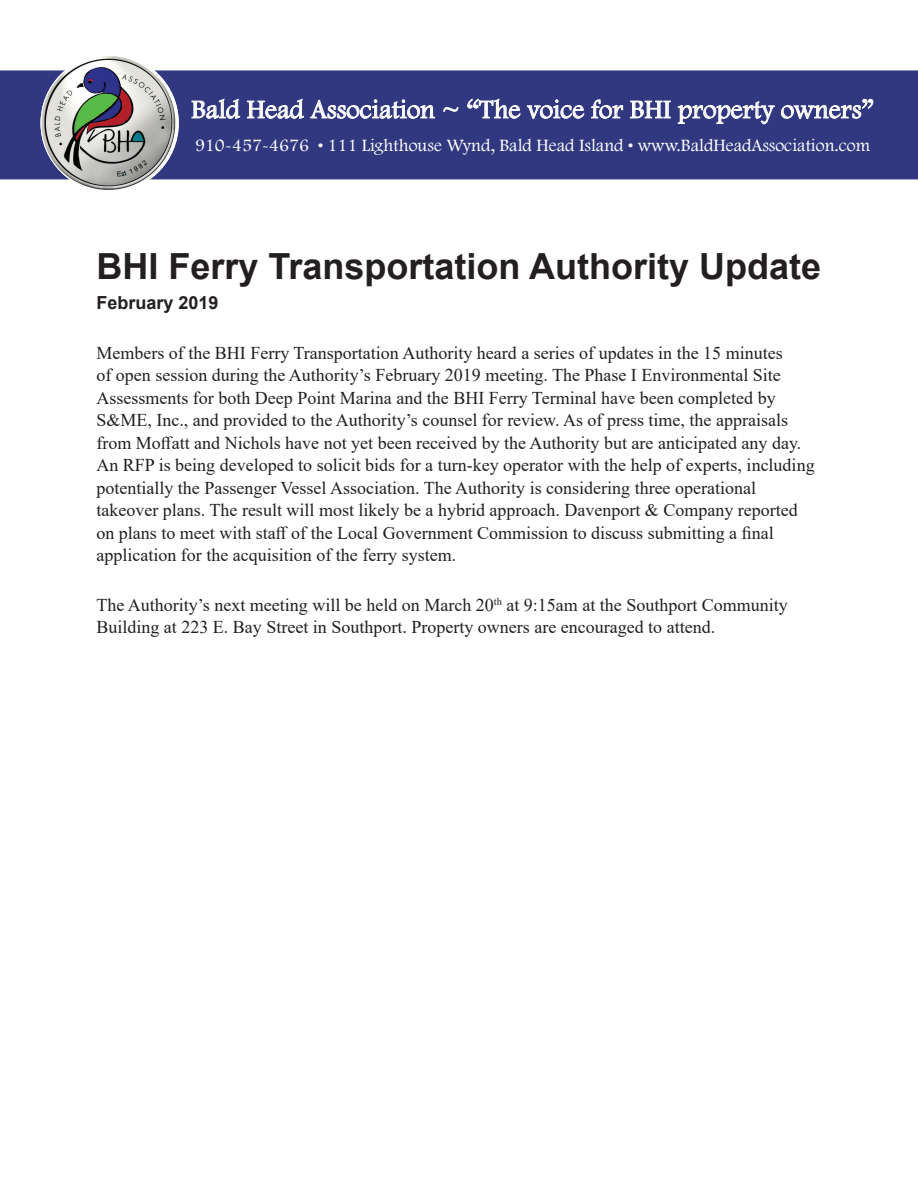
<style>
.page{position:relative;width:918px;height:1188px;background:#fff}
.page>*{position:absolute;margin:0;border:0;box-sizing:border-box;transform-origin:0 0}
.Text{font:700 36px "Arial";color:#231f20}
.t1{font:27px "Footlight MT Light";color:#fff}
.NEW_Text{font:18px/22.5px "Times New Roman";color:#231f20}
.Subhead_1{font:18px/22.5px "Times New Roman";color:#231f20}
.t2{font:18px "Footlight MT Light";color:#fff}
.Text-2{font:700 18px "Arial";color:#231f20}
</style>
<div class="page">
<div style="left:1px;top:71px;width:916px;height:108px;background:#313880"></div>
<div style="left:0;top:70px;width:918px;height:109px;border:2px solid #313880"></div>
<img style="left:40px;top:54px;width:139px;height:138px;border-radius:69px">
<svg style="left:192px;top:99px;width:48px;height:20px"></svg>
<svg style="left:247px;top:99px;width:57px;height:20px"></svg>
<svg style="left:310px;top:100px;width:125px;height:19px"></svg>
<svg style="left:444px;top:107px;width:14px;height:5px"></svg>
<svg style="left:467px;top:99px;width:53px;height:20px"></svg>
<svg style="left:527px;top:100px;width:57px;height:19px"></svg>
<svg style="left:591px;top:100px;width:32px;height:19px"></svg>
<svg style="left:630px;top:101px;width:41px;height:17px"></svg>
<svg style="left:678px;top:101px;width:97px;height:23px"></svg>
<svg style="left:781px;top:99px;width:92px;height:20px"></svg>
<p class="t1" style="left:191px;top:93px;width:684px">Bald Head Association ~ “The voice for BHI property owners”</p>
<p class="t2" style="left:195px;top:134px;width:677px">910-457-4676 • 111 Lighthouse Wynd, Bald Head Island • www.BaldHeadAssociation.com</p>
<p class="Text" style="left:96px;top:241px;width:726px">BHI Ferry Transportation Authority Update</p>
<p class="Text-2" style="left:96px;top:290px;width:124px">February 2019</p>
<p class="NEW_Text" style="left:96px;top:341px;width:720px">Members of the BHI Ferry Transportation Authority heard a series of updates in the 15 minutes<br>of open session during the Authority’s February 2019 meeting. The Phase I Environmental Site Assessments for both Deep Point Marina and the BHI Ferry Terminal have been completed by S&amp;ME, Inc., and provided to the Authority’s counsel for review. As of press time, the appraisals from Moffatt and Nichols have not yet been received by the Authority but are anticipated any day.<br>An RFP is being developed to solicit bids for a turn-key operator with the help of experts, including potentially the Passenger Vessel Association. The Authority is considering three operational takeover plans. The result will most likely be a hybrid approach. Davenport &amp; Company reported on plans to meet with staff of the Local Government Commission to discuss submitting a final application for the acquisition of the ferry system.</p>
<p class="Subhead_1" style="left:96px;top:593px;width:693px">The Authority’s next meeting will be held on March 20<sup>th</sup> at 9:15am at the Southport Community<br>Building at 223 E. Bay Street in Southport. Property owners are encouraged to attend.</p>
</div>
